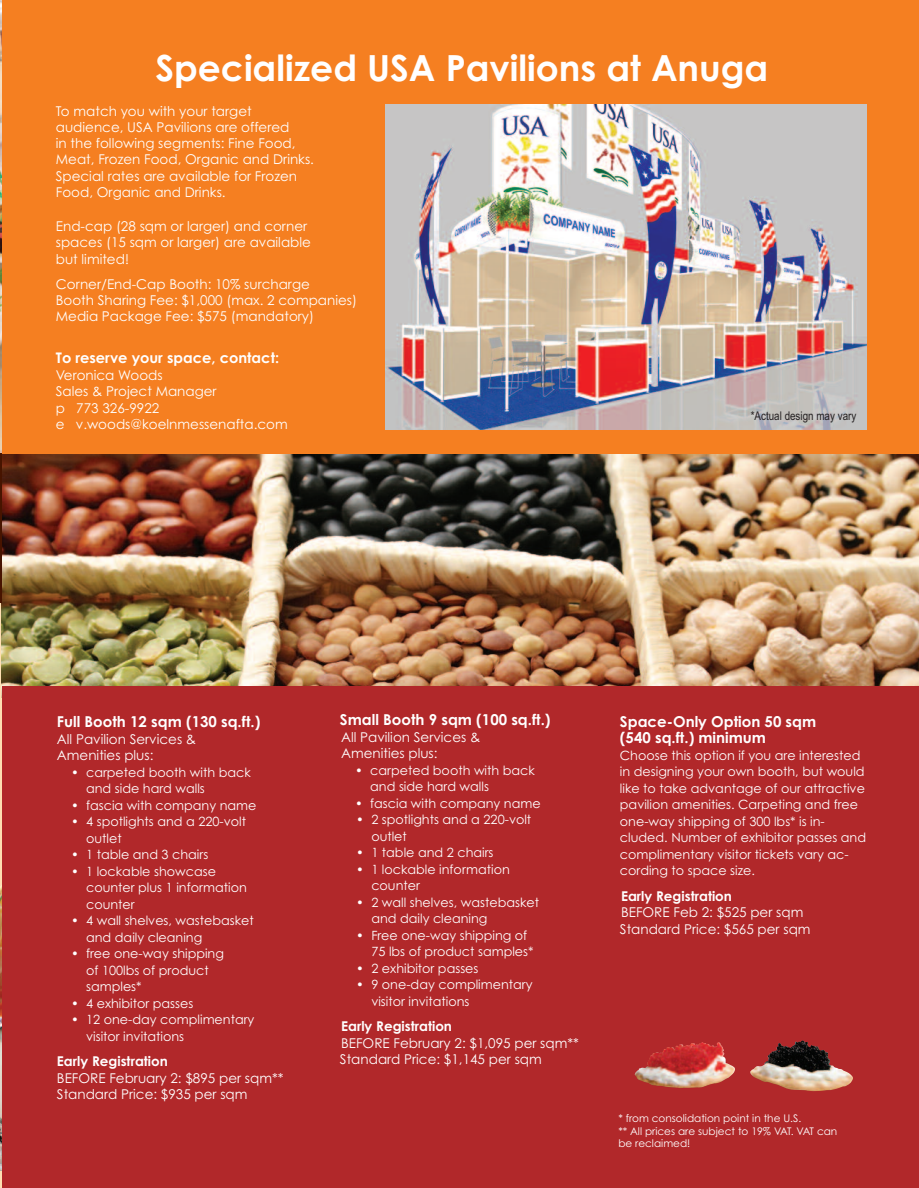
<style>
.page{position:relative;width:919px;height:1188px;background:#fff}
.page>*{position:absolute;margin:0;border:0;box-sizing:border-box;transform-origin:0 0}
.t1{font:36px "Century Gothic Bold TT";color:#fff}
.t2{font:15px/16.5px "Century Gothic Bold TT";color:#fff}
.t3{font:14.7px "Century Gothic Bold TT";color:#fff}
.t4{font:13.5px/16.2px "Century Gothic";color:#fff}
.t5{font:13.5px "Century Gothic Bold TT";color:#fff}
.t6{font:12.75px/16.5px "Century Gothic";color:#fff}
.t7{font:12px "Arial Narrow";color:#231f20}
.t8{font:10.5px/12.6px "Century Gothic";color:#fff}
</style>
<div class="page">
<hr style="left:0;top:0;width:2px;height:1188px;background:#fedfb2">
<div style="left:2px;top:0;width:916px;height:605px;background:#f57f21"></div>
<img style="left:2px;top:454px;width:916px;height:232px">
<div style="left:2px;top:686px;width:916px;height:502px;background:#b1282a"></div>
<img style="left:0;top:0;width:2px;height:454px">
<img style="left:386px;top:104px;width:480px;height:325px">
<hr style="left:0;top:454px;width:2px;height:149px;background:#471400">
<img style="left:634px;top:1041px;width:184px;height:48px">
<img style="left:0;top:885px;width:2px;height:286px">
<h1 class="t1" style="left:155px;top:48px;width:614px">Specialized USA Pavilions at Anuga</h1>
<p class="t4" style="left:56px;top:103px;width:260px">To match you with your target audience, USA Pavilions are offered<br>in the following segments: Fine Food, Meat, Frozen Food, Organic and Drinks.<br>Special rates are available for Frozen Food, Organic and Drinks.</p>
<p class="t4" style="left:56px;top:218px;width:256px">End-cap (28 sqm or larger) and corner spaces (15 sqm or larger) are available but limited!</p>
<p class="t4" style="left:56px;top:276px;width:303px">Corner/End-Cap Booth: 10% surcharge<br>Booth Sharing Fee: $1,000 (max. 2 companies)<br>Media Package Fee: $575 (mandatory)</p>
<p class="t3" style="left:56px;top:350px;width:225px">To reserve your space, contact:</p>
<p class="t4" style="left:56px;top:367px;width:233px">Veronica Woods<br>Sales &amp; Project Manager<br>p 773 326-9922<br>e v.woods@koelnmessenafta.com</p>
<p class="t7" style="left:750px;top:409px;width:107px">*Actual design may vary</p>
<p class="t2" style="left:57px;top:714px;width:205px">Full Booth 12 sqm (130 sq.ft.)</p>
<p class="t4" style="left:57px;top:731px;width:141px">All Pavilion Services &amp;<br>Amenities plus:</p>
<p class="t6" style="left:86px;top:764px;width:166px;text-indent:-15px">• carpeted booth with back and side hard walls</p>
<p class="t6" style="left:71px;top:797px;width:187px">• fascia with company name</p>
<p class="t6" style="left:86px;top:813px;width:161px;text-indent:-15px">• 4 spotlights and a 220-volt outlet</p>
<p class="t6" style="left:71px;top:846px;width:139px">• 1 table and 3 chairs</p>
<p class="t6" style="left:86px;top:863px;width:162px;text-indent:-15px">• 1 lockable showcase counter plus 1 information counter</p>
<p class="t6" style="left:86px;top:912px;width:169px;text-indent:-15px">• 4 wall shelves, wastebasket and daily cleaning</p>
<p class="t6" style="left:86px;top:945px;width:139px;text-indent:-15px">• free one-way shipping of 100lbs of product samples*</p>
<p class="t6" style="left:71px;top:995px;width:124px">• 4 exhibitor passes</p>
<p class="t6" style="left:86px;top:1011px;width:170px;text-indent:-15px">• 12 one-day complimentary visitor invitations</p>
<p class="t5" style="left:57px;top:1053px;width:112px">Early Registration</p>
<p class="t4" style="left:57px;top:1070px;width:228px">BEFORE February 2: $895 per sqm**<br>Standard Price: $935 per sqm</p>
<p class="t2" style="left:340px;top:712px;width:212px">Small Booth 9 sqm (100 sq.ft.)</p>
<p class="t4" style="left:341px;top:729px;width:141px">All Pavilion Services &amp;<br>Amenities plus:</p>
<p class="t6" style="left:370px;top:762px;width:166px;text-indent:-15px">• carpeted booth with back and side hard walls</p>
<p class="t6" style="left:355px;top:795px;width:187px">• fascia with company name</p>
<p class="t6" style="left:371px;top:812px;width:161px;text-indent:-15px">• 2 spotlights and a 220-volt outlet</p>
<p class="t6" style="left:356px;top:845px;width:139px">• 1 table and 2 chairs</p>
<p class="t6" style="left:371px;top:861px;width:140px;text-indent:-15px">• 1 lockable information counter</p>
<p class="t6" style="left:371px;top:894px;width:169px;text-indent:-15px">• 2 wall shelves, wastebasket and daily cleaning</p>
<p class="t6" style="left:371px;top:927px;width:164px;text-indent:-15px">• Free one-way shipping of<br>75 lbs of product samples*</p>
<p class="t6" style="left:356px;top:960px;width:124px">• 2 exhibitor passes</p>
<p class="t6" style="left:371px;top:977px;width:163px;text-indent:-15px">• 9 one-day complimentary visitor invitations</p>
<p class="t5" style="left:341px;top:1019px;width:112px">Early Registration</p>
<p class="t4" style="left:340px;top:1035px;width:240px">BEFORE February 2: $1,095 per sqm**<br>Standard Price: $1,145 per sqm</p>
<p class="t2" style="left:620px;top:713px;width:198px">Space-Only Option 50 sqm (540 sq.ft.) minimum</p>
<p class="t6" style="left:620px;top:747px;width:248px">Choose this option if you are interested in designing your own booth, but would like to take advantage of our attractive pavilion amenities. Carpeting and free one-way shipping of 300 lbs* is in&shy;cluded. Number of exhibitor passes and complimentary visitor tickets vary ac&shy;cording to space size.</p>
<p class="t5" style="left:621px;top:888px;width:112px">Early Registration</p>
<p class="t4" style="left:620px;top:904px;width:192px">BEFORE Feb 2: $525 per sqm<br>Standard Price: $565 per sqm</p>
<p class="t8" style="left:618px;top:1112px;width:220px">* from consolidation point in the U.S.<br>** All prices are subject to 19% VAT. VAT can be reclaimed!</p>
</div>
